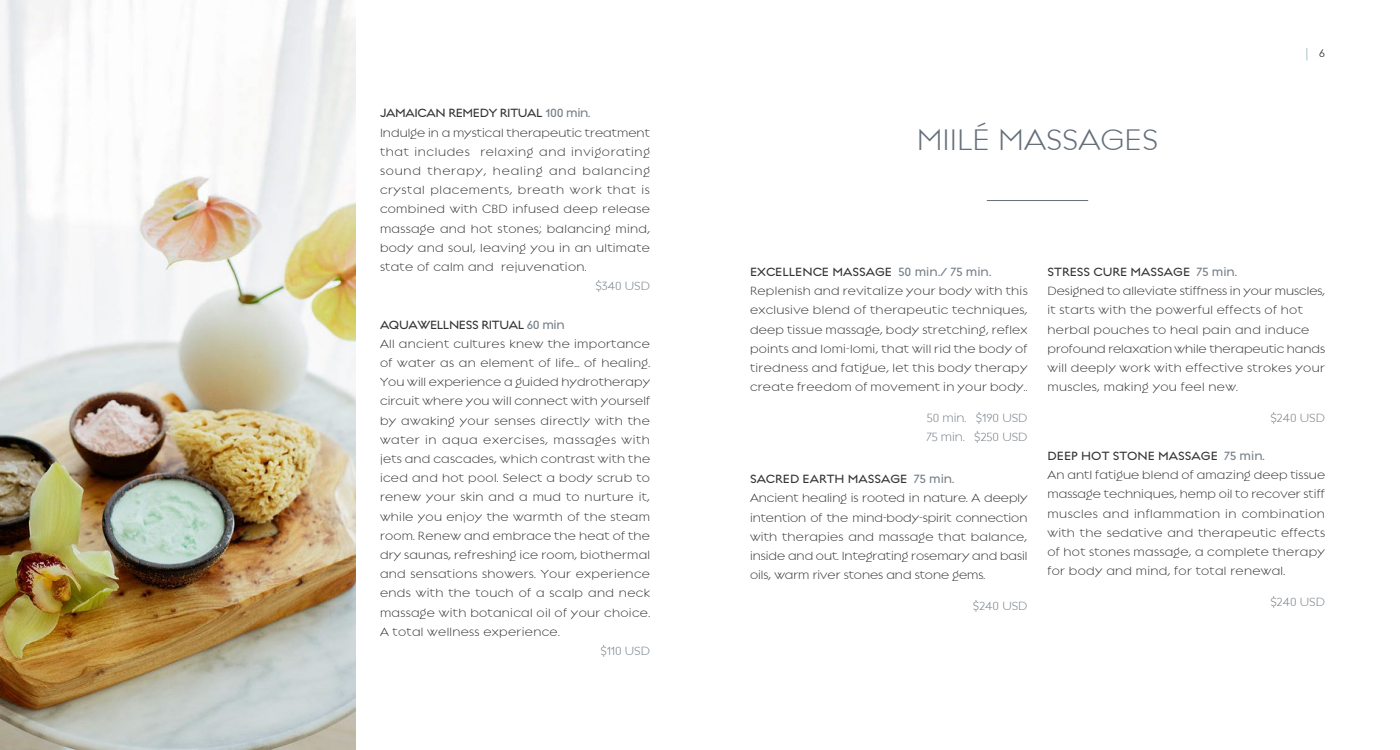
<style>
.page{position:relative;width:1400px;height:750px;background:#fff}
.page>*{position:absolute;margin:0;border:0;box-sizing:border-box;transform-origin:0 0}
.t1{font:300 40px "Regulator";color:#646f7a}
.t2{font:300 16px/19.2px "Regulator";letter-spacing:.02em;color:#333}
.t3{font:300 16px/19.2px "Regulator";color:#333}
.t4{font:300 16px/19.2px "Regulator";color:#767f87}
.t5{font:300 15px "Regulator";color:#000}
.s1{font-weight:500}
.s2{font-weight:500;color:#767f87}
</style>
<div class="page">
<svg style="left:1306px;top:48px;width:1px;height:13px"></svg>
<img style="left:0;top:0;width:356px;height:750px">
<hr style="left:987px;top:200px;width:101px;height:1px;background:#646f7a">
<p class="t2" style="left:380px;top:103px;width:272px"><span class="s1">JAMAICAN REMEDY RITUAL</span> <span class="s2">100 min.<br></span>Indulge in a mystical therapeutic treatment that includes relaxing and invigorating sound therapy, healing and balancing crystal placements, breath work that is combined with CBD infused deep release massage and hot stones; balancing mind, body and soul, leaving you in an ultimate state of calm and rejuvenation.</p>
<p class="t4" style="left:595px;top:276px;width:56px">$340 USD</p>
<p class="t2" style="left:380px;top:314px;width:272px"><span class="s1">AQUAWELLNESS RITUAL</span> <span class="s2">60 min<br></span>All ancient cultures knew the importance of water as an element of life… of healing.<br>You will experience a guided hydrotherapy circuit where you will connect with yourself by awaking your senses directly with the water in aqua exercises, massages with jets and cascades, which contrast with the iced and hot pool. Select a body scrub to renew your skin and a mud to nurture it, while you enjoy the warmth of the steam room. Renew and embrace the heat of the dry saunas, refreshing ice room, biothermal and sensations showers. Your experience ends with the touch of a scalp and neck massage with botanical oil of your choice.<br>A total wellness experience.</p>
<p class="t4" style="left:601px;top:640px;width:51px">$110 USD</p>
<h1 class="t1" style="left:917px;top:117px;width:243px">MIILÉ MASSAGES</h1>
<p class="t5" style="left:1319px;top:45px;width:7px">6</p>
<p class="t2" style="left:750px;top:261px;width:279px"><span class="s1">EXCELLENCE MASSAGE</span> <span class="s2">50 min./ 75 min.<br></span>Replenish and revitalize your body with this exclusive blend of therapeutic techniques, deep tissue massage, body stretching, reflex points and lomi-lomi, that will rid the body of tiredness and fatigue, let this body therapy create freedom of movement in your body..</p>
<p class="t4" style="left:926px;top:407px;width:103px">50 min. $190 USD<br>75 min. $250 USD</p>
<p class="t3" style="left:750px;top:469px;width:279px"><span class="s1">SACRED EARTH MASSAGE</span> <span class="s2">75 min.<br></span>Ancient healing is rooted in nature. A deeply intention of the mind-body-spirit connection with therapies and massage that balance, inside and out. Integrating rosemary and basil oils, warm river stones and stone gems.</p>
<p class="t4" style="left:973px;top:595px;width:56px">$240 USD</p>
<p class="t2" style="left:1048px;top:261px;width:279px"><span class="s1">STRESS CURE MASSAGE</span> <span class="s2">75 min.<br></span>Designed to alleviate stiffness in your muscles, it starts with the powerful effects of hot herbal pouches to heal pain and induce profound relaxation while therapeutic hands will deeply work with effective strokes your muscles, making you feel new.</p>
<p class="t4" style="left:1270px;top:407px;width:56px">$240 USD</p>
<p class="t2" style="left:1048px;top:445px;width:279px"><span class="s1">DEEP HOT STONE MASSAGE</span> <span class="s2">75 min.<br></span>An antI fatigue blend of amazing deep tissue massage techniques, hemp oil to recover stiff muscles and inflammation in combination with the sedative and therapeutic effects of hot stones massage, a complete therapy for body and mind, for total renewal.</p>
<p class="t4" style="left:1270px;top:591px;width:56px">$240 USD</p>
</div>
